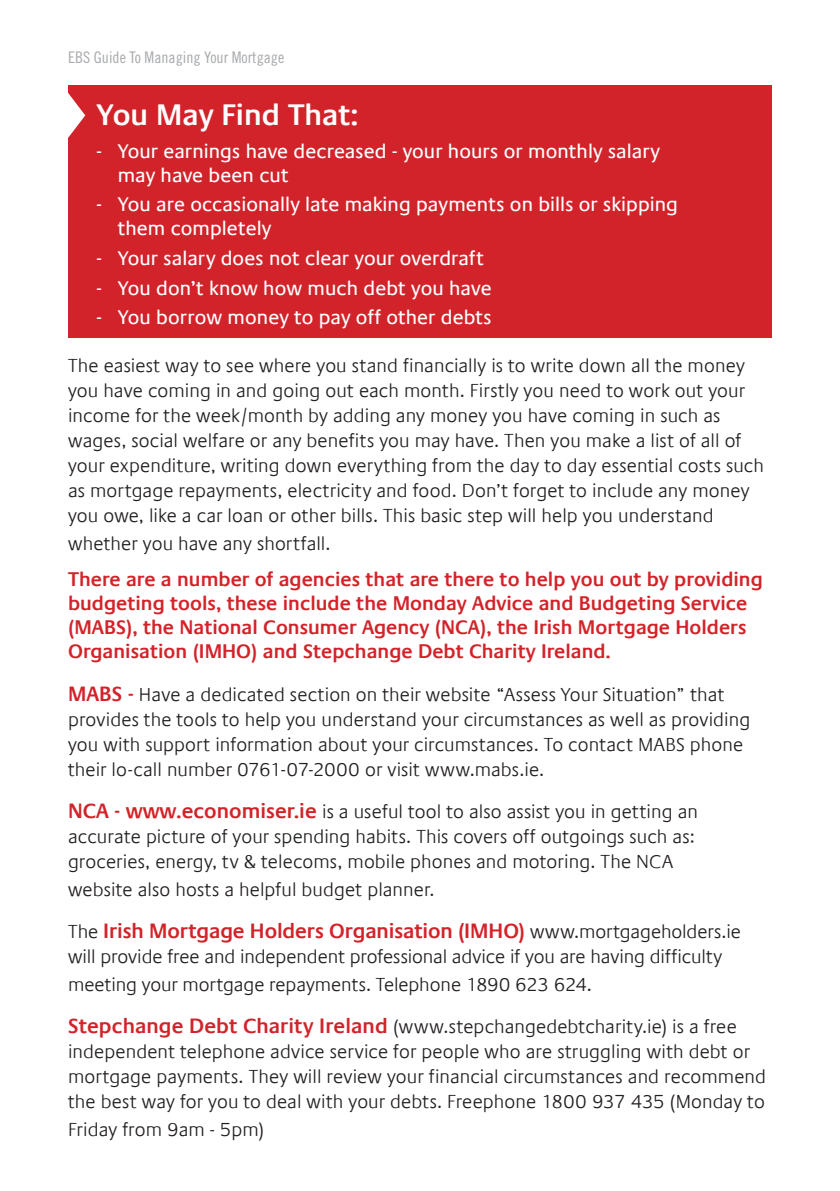
<style>
.page{position:relative;width:840px;height:1191px;background:#fff}
.page>*{position:absolute;margin:0;border:0;box-sizing:border-box;transform-origin:0 0}
.t1{font:600 30px "Praxis Com";color:#fff}
.t2{font:600 21px "Praxis Com";letter-spacing:-.005em;color:#d2232a}
.t3{font:20px/24px "Praxis Com";letter-spacing:.005em;color:#fff}
.t4{font:600 20px/24px "Praxis Com";color:#d2232a}
.t5{font:300 19px/25px "Praxis Com";letter-spacing:.005em;color:#231f20}
.t6{font:16px "Trade Gothic Cond Eighteen";color:#a7a9ac}
.s1{font-weight:600;font-size:21px;color:#d2232a}
.s2{font-weight:300;font-size:19px;color:#231f20}
</style>
<div class="page">
<hr style="left:839px;top:0;width:1px;height:1191px;background:#d2232a">
<div style="left:68px;top:85px;width:703px;height:252px;background:#d2232a"></div>
<svg style="left:68px;top:93px;width:17px;height:45px"></svg>
<p class="t6" style="left:68px;top:48px;width:217px">EBS Guide To Managing Your Mortgage</p>
<p class="t1" style="left:96px;top:97px;width:263px">You May Find That:</p>
<p class="t3" style="left:118px;top:139px;width:543px;text-indent:-21px">- Your earnings have decreased - your hours or monthly salary may have been cut</p>
<p class="t3" style="left:118px;top:193px;width:561px;text-indent:-21px">- You are occasionally late making payments on bills or skipping them completely</p>
<p class="t3" style="left:96px;top:246px;width:389px">- Your salary does not clear your overdraft</p>
<p class="t3" style="left:96px;top:276px;width:396px">- You don’t know how much debt you have</p>
<p class="t3" style="left:96px;top:306px;width:396px">- You borrow money to pay off other debts</p>
<p class="t5" style="left:68px;top:353px;width:697px">The easiest way to see where you stand financially is to write down all the money you have coming in and going out each month. Firstly you need to work out your income for the week/month by adding any money you have coming in such as wages, social welfare or any benefits you may have. Then you make a list of all of your expenditure, writing down everything from the day to day essential costs such as mortgage repayments, electricity and food. Don’t forget to include any money you owe, like a car loan or other bills. This basic step will help you understand</p>
<p class="t5" style="left:68px;top:531px;width:264px">whether you have any shortfall.</p>
<p class="t4" style="left:68px;top:567px;width:695px">There are a number of agencies that are there to help you out by providing budgeting tools, these include the Monday Advice and Budgeting Service (MABS), the National Consumer Agency (NCA), the Irish Mortgage Holders Organisation (IMHO) and Stepchange Debt Charity Ireland.</p>
<p class="t5" style="left:68px;top:682px;width:683px"><span class="s1">MABS -</span> Have a dedicated section on their website “Assess Your Situation” that provides the tools to help you understand your circumstances as well as providing you with support information about your circumstances. To contact MABS phone their lo-call number 0761-07-2000 or visit www.mabs.ie.</p>
<p class="t5" style="left:68px;top:799px;width:631px"><span class="s1">NCA - www.economiser.ie</span> is a useful tool to also assist you in getting an accurate picture of your spending habits. This covers off outgoings such as: groceries, energy, tv &amp; telecoms, mobile phones and motoring. The NCA</p>
<p class="t5" style="left:68px;top:877px;width:368px">website also hosts a helpful budget planner.</p>
<p class="t2" style="left:68px;top:918px;width:674px"><span class="s2">The</span> Irish Mortgage Holders Organisation (IMHO) <span class="s2">www.mortgageholders.ie</span></p>
<p class="t5" style="left:68px;top:942px;width:655px;line-height:28px">will provide free and independent professional advice if you are having difficulty meeting your mortgage repayments. Telephone 1890 623 624.</p>
<p class="t5" style="left:68px;top:1014px;width:699px"><span class="s1">Stepchange Debt Charity Ireland</span> (www.stepchangedebtcharity.ie) is a free independent telephone advice service for people who are struggling with debt or mortgage payments. They will review your financial circumstances and recommend the best way for you to deal with your debts. Freephone 1800 937 435 (Monday to</p>
<p class="t5" style="left:68px;top:1117px;width:197px">Friday from 9am - 5pm)</p>
</div>
